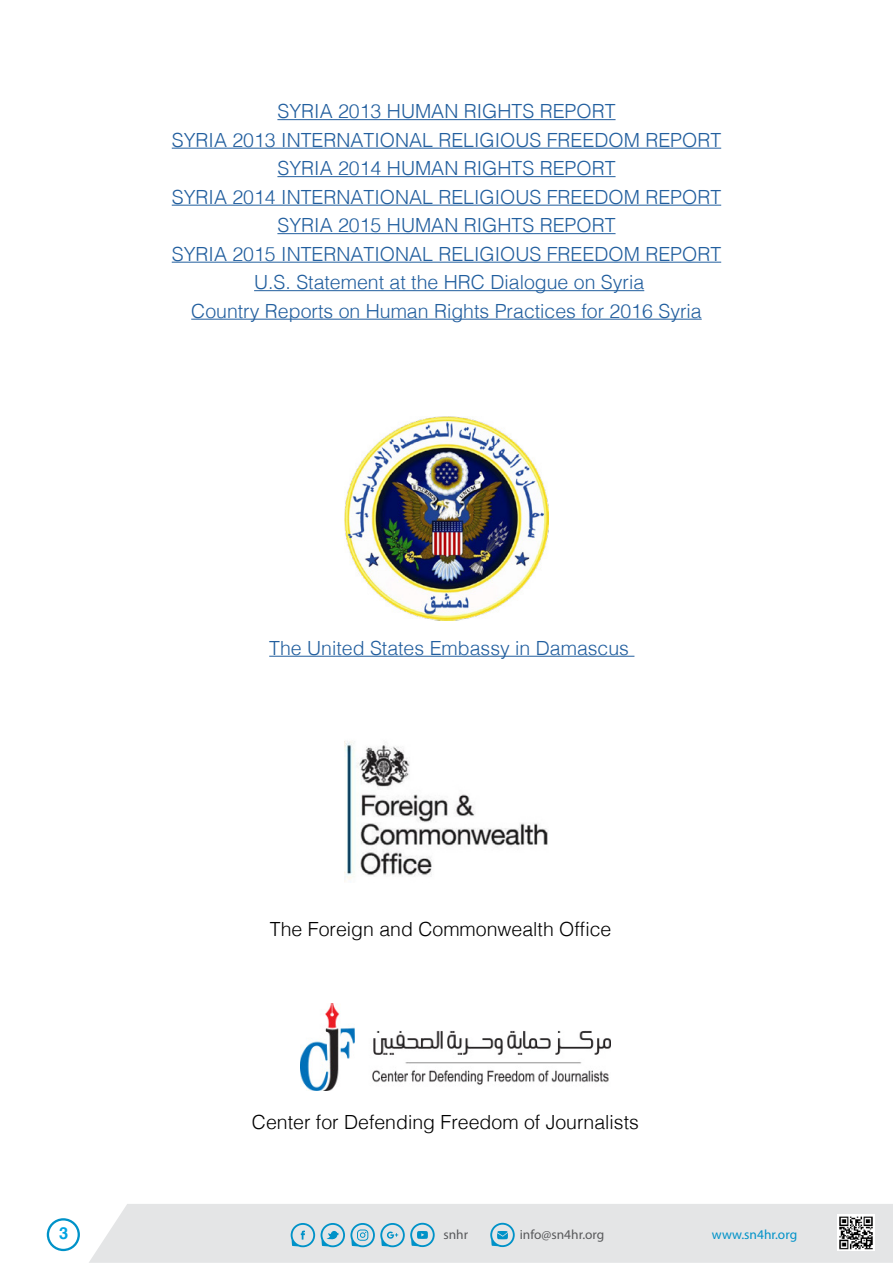
<style>
.page{position:relative;width:893px;height:1263px;background:#fff}
.page>*{position:absolute;margin:0;border:0;box-sizing:border-box;transform-origin:0 0}
.t1{font:300 19.5px/28.5px "Helvetica";color:#215e9e;text-align:center}
.t2{font:300 19.5px "Helvetica";color:#000}
.t3{font:700 16.5px "Helvetica";color:#00a4e2}
.t4{font:13.35px "Myriad Pro";color:#58595b}
.t5{font:13.35px "Myriad Pro";color:#0092c8}
</style>
<div class="page">
<div style="left:89px;top:1204px;width:804px;height:59px;background:#e4e5e6"></div>
<svg style="left:291px;top:1223px;width:24px;height:24px"></svg>
<svg style="left:321px;top:1223px;width:114px;height:24px;background:#a1ccdd"></svg>
<svg style="left:490px;top:1223px;width:25px;height:24px"></svg>
<img style="left:837px;top:1214px;width:37px;height:37px">
<svg style="left:47px;top:1218px;width:33px;height:33px"></svg>
<hr style="left:269px;top:656px;width:365px;height:1px;background:#215e9e">
<img style="left:344px;top:416px;width:204px;height:204px">
<img style="left:344px;top:741px;width:204px;height:141px">
<img style="left:300px;top:1003px;width:311px;height:87px">
<hr style="left:277px;top:119px;width:339px;height:1px;background:#215e9e">
<hr style="left:172px;top:148px;width:549px;height:1px;background:#215e9e">
<hr style="left:277px;top:176px;width:339px;height:1px;background:#215e9e">
<hr style="left:172px;top:205px;width:549px;height:1px;background:#215e9e">
<hr style="left:277px;top:233px;width:339px;height:1px;background:#215e9e">
<hr style="left:172px;top:262px;width:549px;height:1px;background:#215e9e">
<hr style="left:254px;top:290px;width:390px;height:1px;background:#215e9e">
<hr style="left:191px;top:319px;width:511px;height:1px;background:#215e9e">
<p class="t1" style="left:172px;top:96px;width:551px">SYRIA 2013 HUMAN RIGHTS REPORT<br>SYRIA 2013 INTERNATIONAL RELIGIOUS FREEDOM REPORT SYRIA 2014 HUMAN RIGHTS REPORT<br>SYRIA 2014 INTERNATIONAL RELIGIOUS FREEDOM REPORT SYRIA 2015 HUMAN RIGHTS REPORT<br>SYRIA 2015 INTERNATIONAL RELIGIOUS FREEDOM REPORT U S. . Statement at the HRC Dialogue on Syria<br>Country Reports on Human Rights Practices for 2016 Syria</p>
<p class="t3" style="left:59px;top:1220px;width:11px">3</p>
<p class="t1" style="left:269px;top:632px;width:361px">The United States Embassy in Damascus</p>
<p class="t2" style="left:270px;top:913px;width:343px">The Foreign and Commonwealth Office</p>
<p class="t2" style="left:252px;top:1105px;width:388px">Center for Defending Freedom of Journalists</p>
<p class="t4" style="left:443px;top:1226px;width:26px">snhr</p>
<p class="t4" style="left:520px;top:1226px;width:86px">info@sn4hr.org</p>
<p class="t5" style="left:712px;top:1226px;width:87px">www.sn4hr.org</p>
</div>
